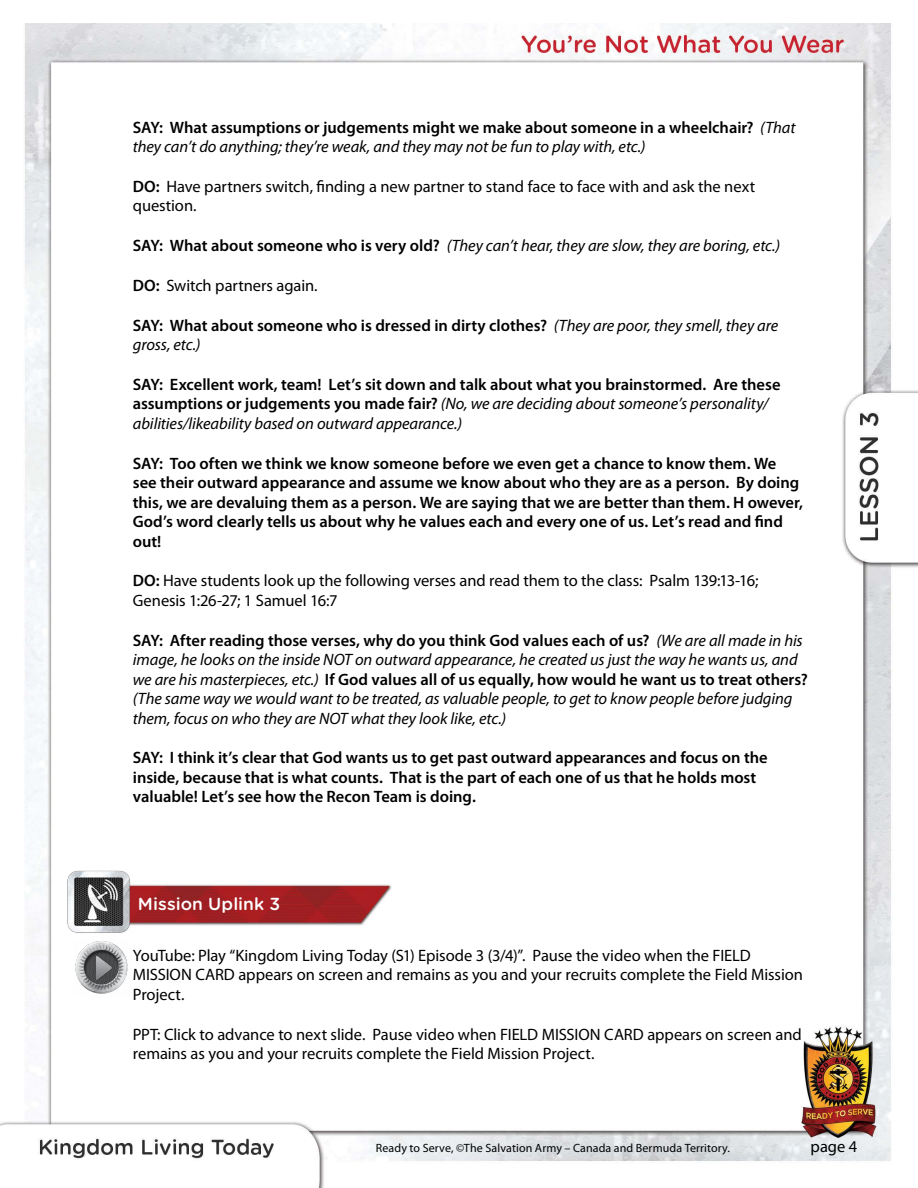
<style>
.page{position:relative;width:918px;height:1188px;background:#fff}
.page>*{position:absolute;margin:0;border:0;box-sizing:border-box;transform-origin:0 0}
.t1{font:500 17.4px "Gotham Rounded";letter-spacing:.005em;color:#fff}
.t2{font:600 16.5px/19.5px "Myriad Pro";color:#000}
.t3{font:italic 16.5px/19.5px "Myriad Pro";letter-spacing:-.005em;color:#000}
.t4{font:16.5px/19.5px "Myriad Pro";letter-spacing:-.005em;color:#000}
.t5{font:12px "Myriad Pro";letter-spacing:.01em;color:#000}
.s1{font-weight:600;font-style:normal}
.s2{font-weight:600}
.s3{font-weight:400;font-style:italic}
</style>
<div class="page">
<img style="left:0;top:23px;width:918px;height:1165px">
<img style="left:132px;top:881px;width:260px;height:45px">
<img style="left:68px;top:869px;width:64px;height:66px">
<img style="left:75px;top:939px;width:56px;height:57px">
<p class="t3" style="left:133px;top:117px;width:664px"><span class="s1">SAY: What assumptions or judgements might we make about someone in a wheelchair?</span> (That they can’t do anything; they’re weak, and they may not be fun to play with, etc.)</p>
<p class="t4" style="left:133px;top:176px;width:624px"><span class="s2">DO:</span> Have partners switch, finding a new partner to stand face to face with and ask the next question.</p>
<p class="t3" style="left:133px;top:236px;width:649px"><span class="s1">SAY: What about someone who is very old?</span> (They can’t hear, they are slow, they are boring, etc.)</p>
<p class="t4" style="left:133px;top:275px;width:186px"><span class="s2">DO:</span> Switch partners again.</p>
<p class="t2" style="left:133px;top:315px;width:647px">SAY: What about someone who is dressed in dirty clothes? <span class="s3">(They are poor, they smell, they are gross, etc.)</span></p>
<p class="t2" style="left:133px;top:374px;width:649px">SAY: Excellent work, team! Let’s sit down and talk about what you brainstormed. Are these assumptions or judgements you made fair? <span class="s3">(No, we are deciding about someone’s personality/ abilities/likeability based on outward appearance.)</span></p>
<p class="t2" style="left:133px;top:453px;width:672px">SAY: Too often we think we know someone before we even get a chance to know them. We see their outward appearance and assume we know about who they are as a person. By doing this, we are devaluing them as a person. We are saying that we are better than them. H owever, God’s word clearly tells us about why he values each and every one of us. Let’s read and find out!</p>
<p class="t4" style="left:133px;top:571px;width:627px"><span class="s2">DO:</span> Have students look up the following verses and read them to the class: Psalm 139:13-16;<br>Genesis 1:26-27; 1 Samuel 16:7</p>
<p class="t3" style="left:133px;top:630px;width:677px"><span class="s1">SAY: After reading those verses, why do you think God values each of us?</span> (We are all made in his image, he looks on the inside NOT on outward appearance, he created us just the way he wants us, and we are his masterpieces, etc.) <span class="s1">If God values all of us equally, how would he want us to treat others? </span>(The same way we would want to be treated, as valuable people, to get to know people before judging them, focus on who they are NOT what they look like, etc.)</p>
<p class="t2" style="left:133px;top:748px;width:636px">SAY: I think it’s clear that God wants us to get past outward appearances and focus on the inside, because that is what counts. That is the part of each one of us that he holds most valuable! Let’s see how the Recon Team is doing.</p>
<p class="t1" style="left:138px;top:891px;width:144px">Mission Uplink 3</p>
<p class="t4" style="left:133px;top:945px;width:672px">YouTube: Play “Kingdom Living Today (S1) Episode 3 (3/4)”. Pause the video when the FIELD<br>MISSION CARD appears on screen and remains as you and your recruits complete the Field Mission<br>Project.</p>
<p class="t4" style="left:133px;top:1024px;width:671px">PPT: Click to advance to next slide. Pause video when FIELD MISSION CARD appears on screen and remains as you and your recruits complete the Field Mission Project.</p>
<p class="t5" style="left:376px;top:1141px;width:356px">Ready to Serve, ©The Salvation Army – Canada and Bermuda Territory.</p>
<p class="t4" style="left:811px;top:1136px;width:48px">page 4</p>
</div>
